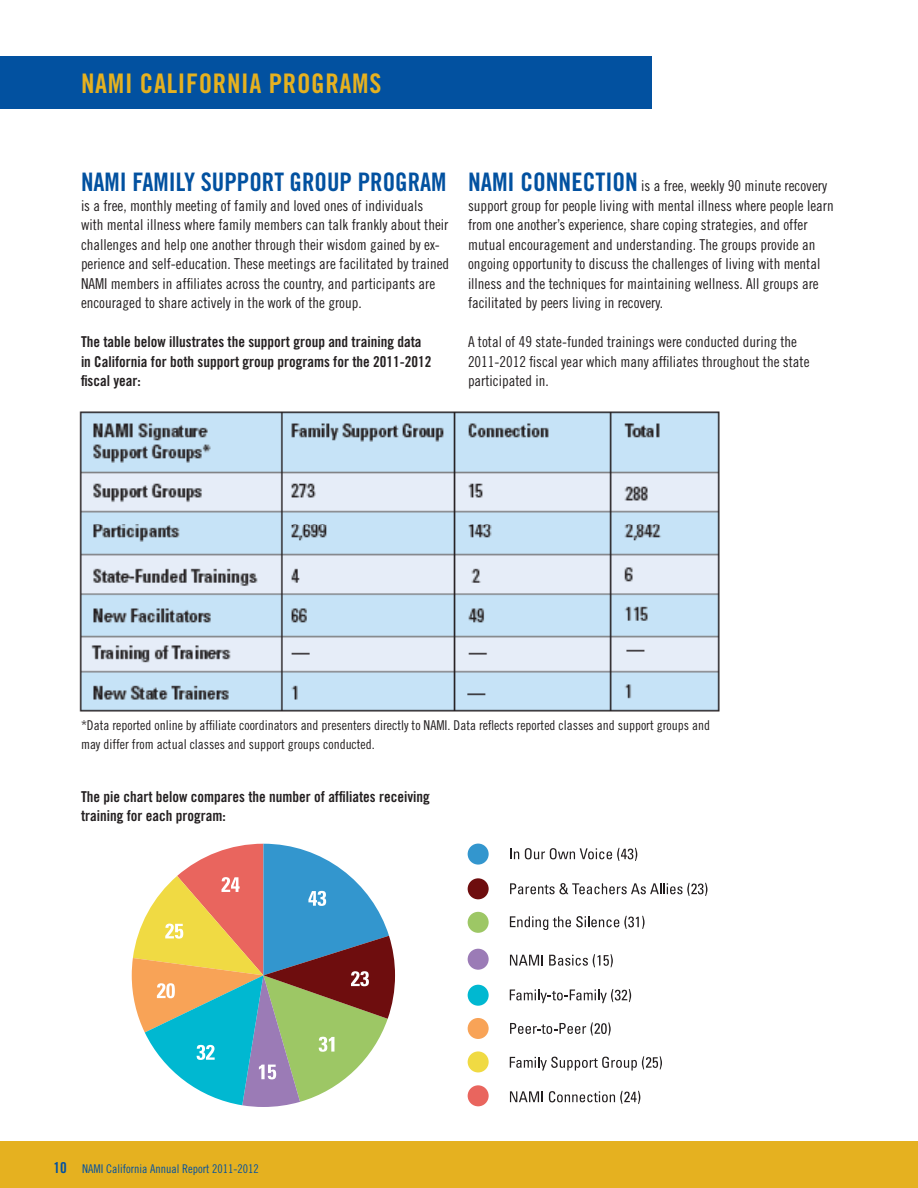
<style>
.page{position:relative;width:918px;height:1188px;background:#fff}
.page>*{position:absolute;margin:0;border:0;box-sizing:border-box;transform-origin:0 0}
.t1{font:27px "Trade Gothic Bold Cond Twenty";letter-spacing:.025em;color:#e5b120}
.t2{font:25.5px "Trade Gothic Bold Cond Twenty";color:#0251a0}
.t3{font:15px/19.5px "Trade Gothic Cond Eighteen";color:#231f20}
.t4{font:15px/19.5px "Trade Gothic Bold Cond Twenty";color:#231f20}
.t5{font:13.5px/19.5px "Trade Gothic Cond Eighteen";color:#231f20}
.t6{font:12px "Trade Gothic Cond Eighteen";color:#0251a0}
.s1{font-family:"Trade Gothic Bold Cond Twenty";font-size:25.5px;color:#0251a0}
.s2{font-family:"Trade Gothic Bold Cond Twenty";font-size:15px}
</style>
<div class="page">
<div style="left:0;top:1141px;width:918px;height:47px;background:#e5b120"></div>
<div style="left:0;top:56px;width:652px;height:53px;background:#0251a0"></div>
<img style="left:79px;top:411px;width:641px;height:301px">
<div style="left:468px;top:844px;width:21px;height:21px;background:#3396ce;border-radius:50%"></div>
<div style="left:468px;top:878px;width:21px;height:21px;background:#6e0d0e;border-radius:50%"></div>
<div style="left:468px;top:912px;width:21px;height:21px;background:#9dc765;border-radius:50%"></div>
<div style="left:468px;top:949px;width:21px;height:21px;background:#9b7bb6;border-radius:50%"></div>
<div style="left:468px;top:985px;width:21px;height:21px;background:#00b8d1;border-radius:50%"></div>
<div style="left:468px;top:1018px;width:21px;height:21px;background:#f8a357;border-radius:50%"></div>
<div style="left:468px;top:1051px;width:21px;height:21px;background:#f0da43;border-radius:50%"></div>
<div style="left:468px;top:1085px;width:21px;height:21px;background:#e9655e;border-radius:50%"></div>
<svg style="left:510px;top:848px;width:9px;height:11px"></svg>
<svg style="left:525px;top:848px;width:112px;height:13px"></svg>
<svg style="left:510px;top:883px;width:197px;height:13px"></svg>
<svg style="left:510px;top:916px;width:135px;height:14px"></svg>
<svg style="left:510px;top:955px;width:33px;height:11px"></svg>
<svg style="left:549px;top:954px;width:64px;height:13px"></svg>
<svg style="left:510px;top:989px;width:121px;height:14px"></svg>
<svg style="left:510px;top:1022px;width:101px;height:14px"></svg>
<svg style="left:510px;top:1056px;width:152px;height:15px"></svg>
<svg style="left:510px;top:1091px;width:33px;height:11px"></svg>
<svg style="left:549px;top:1091px;width:91px;height:13px"></svg>
<svg style="left:132px;top:844px;width:263px;height:263px"></svg>
<p class="t1" style="left:81px;top:67px;width:302px">NAMI CALIFORNIA PROGRAMS</p>
<p class="t2" style="left:81px;top:167px;width:367px">NAMI FAMILY SUPPORT GROUP PROGRAM</p>
<p class="t3" style="left:81px;top:195px;width:370px">is a free, monthly meeting of family and loved ones of individuals with mental illness where family members can talk frankly about their challenges and help one another through their wisdom gained by ex&shy;perience and self-education. These meetings are facilitated by trained NAMI members in affiliates across the country, and participants are encouraged to share actively in the work of the group.</p>
<p class="t4" style="left:81px;top:332px;width:352px">The table below illustrates the support group and training data in California for both support group programs for the 2011-2012 fiscal year:</p>
<p class="t3" style="left:468px;top:176px;width:367px"><span class="s1">NAMI CONNECTION</span> is a free, weekly 90 minute recovery support group for people living with mental illness where people learn from one another’s experience, share coping strategies, and offer mutual encouragement and understanding. The groups provide an ongoing opportunity to discuss the challenges of living with mental illness and the techniques for maintaining wellness. All groups are facilitated by peers living in recovery.</p>
<p class="t3" style="left:468px;top:332px;width:343px">A total of 49 state-funded trainings were conducted during the<br>2011-2012 fiscal year which many affiliates throughout the state participated in.</p>
<p class="t5" style="left:81px;top:715px;width:631px">*Data reported online by affiliate coordinators and presenters directly to NAMI. Data reflects reported classes and support groups and may differ from actual classes and support groups conducted.</p>
<p class="t4" style="left:81px;top:787px;width:350px">The pie chart below compares the number of affiliates receiving training for each program:</p>
<p class="t6" style="left:53px;top:1162px;width:207px"><span class="s2">10</span> NAMI California Annual Report 2011-2012</p>
</div>
